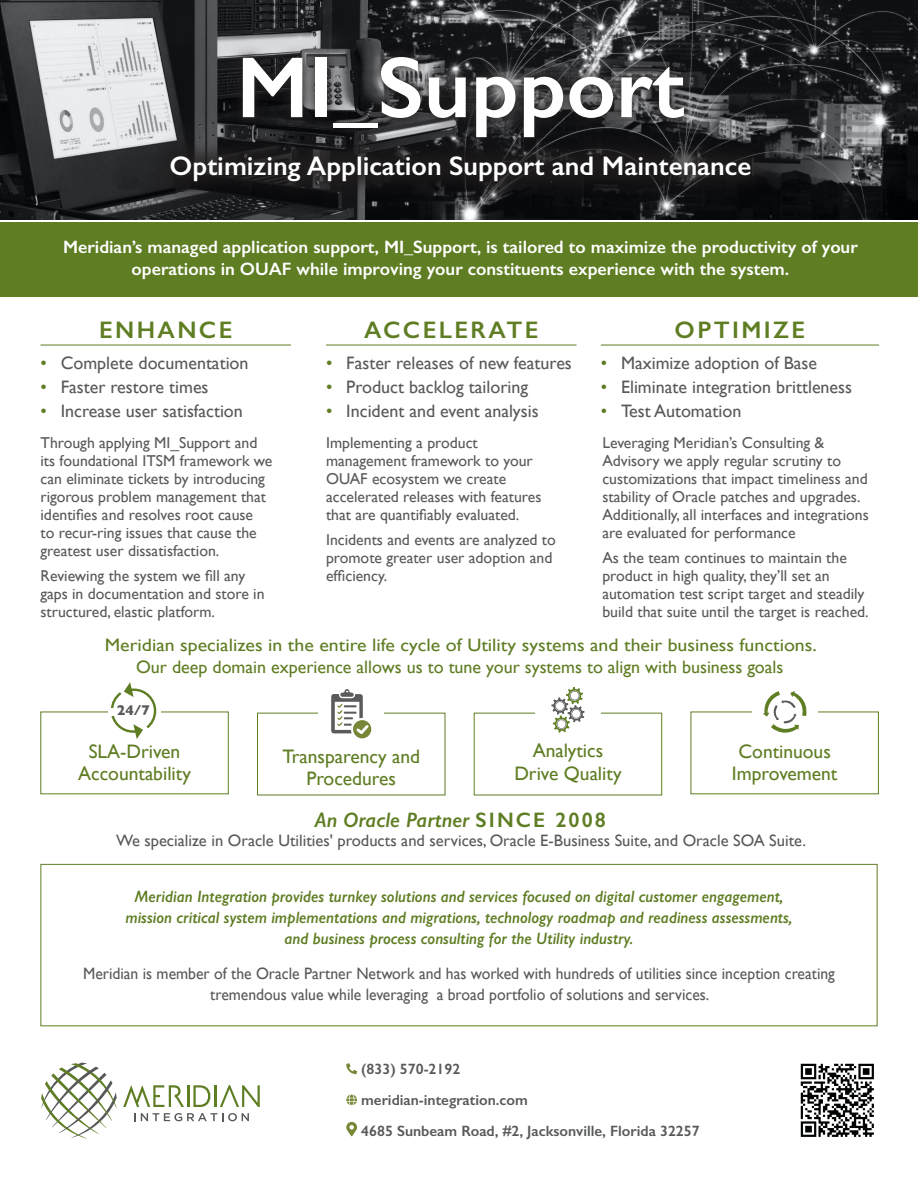
<style>
.page{position:relative;width:918px;height:1188px;background:#fff}
.page>*{position:absolute;margin:0;border:0;box-sizing:border-box;transform-origin:0 0}
.t1{font:600 87px "Gill Sans";color:#fff}
.t2{font:600 27px "Gill Sans";color:#fff}
.Subhead_with_Rule{font:600 24px "Gill Sans";letter-spacing:.1em;color:#5f7d23}
.Subhead_with_Rule-2{font:italic 600 21px "Gill Sans";color:#5f7d23}
.t3{font:19.5px/22.5px "Gill Sans";color:#5f7d23;text-align:center}
.Subhead_with_Rule-3{font:18px "Gill Sans";color:#58595b}
.t4{font:600 18px/21.6px "Gill Sans";color:#fff;text-align:center}
.Subhead_with_Rule-4{font:18px/22.5px "Gill Sans";color:#5f7d23;text-align:center;scale:1.1 1}
.t5{font:italic 600 16.5px/21px "Gill Sans";color:#5f7d23;text-align:center;scale:.95 1}
.Subhead_with_Rule-5{font:16.5px/21px "Gill Sans";color:#58595b;text-align:center;scale:.95 1}
.Subhead_with_Rule-6{font:16.5px "Gill Sans";color:#58595b}
.Subhead_with_Rule-7{font:15.75px/18px "Gill Sans";color:#58595b}
.t6{font:600 15px/31px "Gill Sans";color:#58595b}
.t7{font:700 14.4px "Gill Sans";color:#58595b}
.s1{color:#5f7d23}
.s2{font-style:normal}
</style>
<div class="page">
<svg style="left:346px;top:1063px;width:11px;height:11px"></svg>
<svg style="left:346px;top:1094px;width:11px;height:11px"></svg>
<svg style="left:346px;top:1122px;width:11px;height:14px"></svg>
<img style="left:800px;top:1063px;width:74px;height:74px">
<svg style="left:41px;top:1063px;width:76px;height:75px"></svg>
<svg style="left:134px;top:1113px;width:115px;height:8px"></svg>
<hr style="left:187px;top:1085px;width:2px;height:22px;background:#5f7d23">
<svg style="left:193px;top:1085px;width:17px;height:22px"></svg>
<hr style="left:215px;top:1085px;width:2px;height:22px;background:#5f7d23">
<svg style="left:220px;top:1085px;width:40px;height:22px"></svg>
<svg style="left:123px;top:1085px;width:61px;height:22px"></svg>
<div style="left:40px;top:864px;width:838px;height:162px;border:1px solid #5f7d23"></div>
<svg style="left:0;top:0;width:918px;height:220px;background:#464749"></svg>
<div style="left:0;top:223px;width:918px;height:73px;background:#5f7d23"></div>
<div style="left:228px;top:42px;width:470px;height:110px;background:#231f20;opacity:.75"></div>
<div style="left:235px;top:49px;width:457px;height:96px;background:#231f20;opacity:.75"></div>
<div style="left:146px;top:131px;width:630px;height:75px;background:#231f20;opacity:.75"></div>
<svg style="left:551px;top:687px;width:34px;height:46px"></svg>
<svg style="left:763px;top:691px;width:44px;height:42px"></svg>
<svg style="left:110px;top:682px;width:47px;height:57px"></svg>
<svg style="left:331px;top:689px;width:40px;height:49px"></svg>
<hr style="left:41px;top:345px;width:250px;height:1px;background:#5f7d23">
<hr style="left:326px;top:345px;width:251px;height:1px;background:#5f7d23">
<hr style="left:601px;top:345px;width:278px;height:1px;background:#5f7d23">
<p class="t1" style="left:236px;top:35px;width:450px">MI_Support</p>
<p class="t2" style="left:170px;top:149px;width:583px">Optimizing Application Support and Maintenance</p>
<p class="t4" style="left:63px;top:236px;width:796px">Meridian’s managed application support, MI_Support, is tailored to maximize the productivity of your operations in OUAF while improving your constituents experience with the system.</p>
<p class="Subhead_with_Rule" style="left:99px;top:315px;width:135px">ENHANCE</p>
<p class="Subhead_with_Rule-3" style="left:41px;top:352px;width:210px"><span class="s1">•</span> Complete documentation</p>
<p class="Subhead_with_Rule-3" style="left:41px;top:376px;width:170px"><span class="s1">•</span> Faster restore times</p>
<p class="Subhead_with_Rule-3" style="left:41px;top:400px;width:204px"><span class="s1">•</span> Increase user satisfaction</p>
<p class="Subhead_with_Rule-7" style="left:41px;top:434px;width:234px">Through applying MI_Support and its foundational ITSM framework we can eliminate tickets by introducing rigorous problem management that identifies and resolves root cause<br>to recur-ring issues that cause the greatest user dissatisfaction.</p>
<p class="Subhead_with_Rule-7" style="left:41px;top:566px;width:226px">Reviewing the system we fill any gaps in documentation and store in structured, elastic platform.</p>
<p class="Subhead_with_Rule" style="left:364px;top:315px;width:176px">ACCELERATE</p>
<p class="Subhead_with_Rule-3" style="left:326px;top:352px;width:247px"><span class="s1">•</span> Faster releases of new features</p>
<p class="Subhead_with_Rule-3" style="left:326px;top:376px;width:204px"><span class="s1">•</span> Product backlog tailoring</p>
<p class="Subhead_with_Rule-3" style="left:326px;top:400px;width:214px"><span class="s1">•</span> Incident and event analysis</p>
<p class="Subhead_with_Rule-7" style="left:326px;top:434px;width:217px">Implementing a product management framework to your<br>OUAF ecosystem we create accelerated releases with features that are quantifiably evaluated.</p>
<p class="Subhead_with_Rule-7" style="left:326px;top:530px;width:231px">Incidents and events are analyzed to promote greater user adoption and efficiency.</p>
<p class="Subhead_with_Rule" style="left:675px;top:315px;width:132px">OPTIMIZE</p>
<p class="Subhead_with_Rule-3" style="left:601px;top:352px;width:218px"><span class="s1">•</span> Maximize adoption of Base</p>
<p class="Subhead_with_Rule-3" style="left:601px;top:376px;width:253px"><span class="s1">•</span> Eliminate integration brittleness</p>
<p class="Subhead_with_Rule-3" style="left:601px;top:400px;width:142px"><span class="s1">•</span> Test Automation</p>
<p class="Subhead_with_Rule-7" style="left:602px;top:434px;width:268px">Leveraging Meridian’s Consulting &amp; Advisory we apply regular scrutiny to customizations that impact timeliness and stability of Oracle patches and upgrades.<br>Additionally, all interfaces and integrations are evaluated for performance</p>
<p class="Subhead_with_Rule-7" style="left:602px;top:548px;width:268px">As the team continues to maintain the product in high quality, they’ll set an automation test script target and steadily build that suite until the target is reached.</p>
<p class="Subhead_with_Rule-4" style="left:105px;top:633px;width:649px">Meridian specializes in the entire life cycle of Utility systems and their business functions.<br>Our deep domain experience allows us to tune your systems to align with business goals</p>
<p class="t7" style="left:117px;top:699px;width:35px">24/7</p>
<p class="t3" style="left:78px;top:740px;width:114px">SLA-Driven<br>Accountability</p>
<p class="t3" style="left:282px;top:745px;width:139px">Transparency and<br>Procedures</p>
<p class="t3" style="left:533px;top:739px;width:72px">Analytics</p>
<p class="t3" style="left:514px;top:762px;width:109px">Drive Quality</p>
<p class="t3" style="left:732px;top:740px;width:107px">Continuous<br>Improvement</p>
<p class="Subhead_with_Rule-2" style="left:315px;top:807px;width:293px">An Oracle Partner <span class="s2">SINCE 2008</span></p>
<p class="Subhead_with_Rule-6" style="left:116px;top:831px;width:691px">We specialize in Oracle Utilities' products and services, Oracle E-Business Suite, and Oracle SOA Suite.</p>
<p class="t5" style="left:125px;top:886px;width:704px">Meridian Integration provides turnkey solutions and services focused on digital customer engagement, mission critical system implementations and migrations, technology roadmap and readiness assessments, and business process consulting for the Utility industry.</p>
<p class="Subhead_with_Rule-5" style="left:83px;top:963px;width:793px">Meridian is member of the Oracle Partner Network and has worked with hundreds of utilities since inception creating tremendous value while leveraging a broad portfolio of solutions and services.</p>
<p class="t6" style="left:361px;top:1053px;width:340px">(833) 570-2192<br>meridian-integration.com<br>4685 Sunbeam Road, #2, Jacksonville, Florida 32257</p>
</div>
